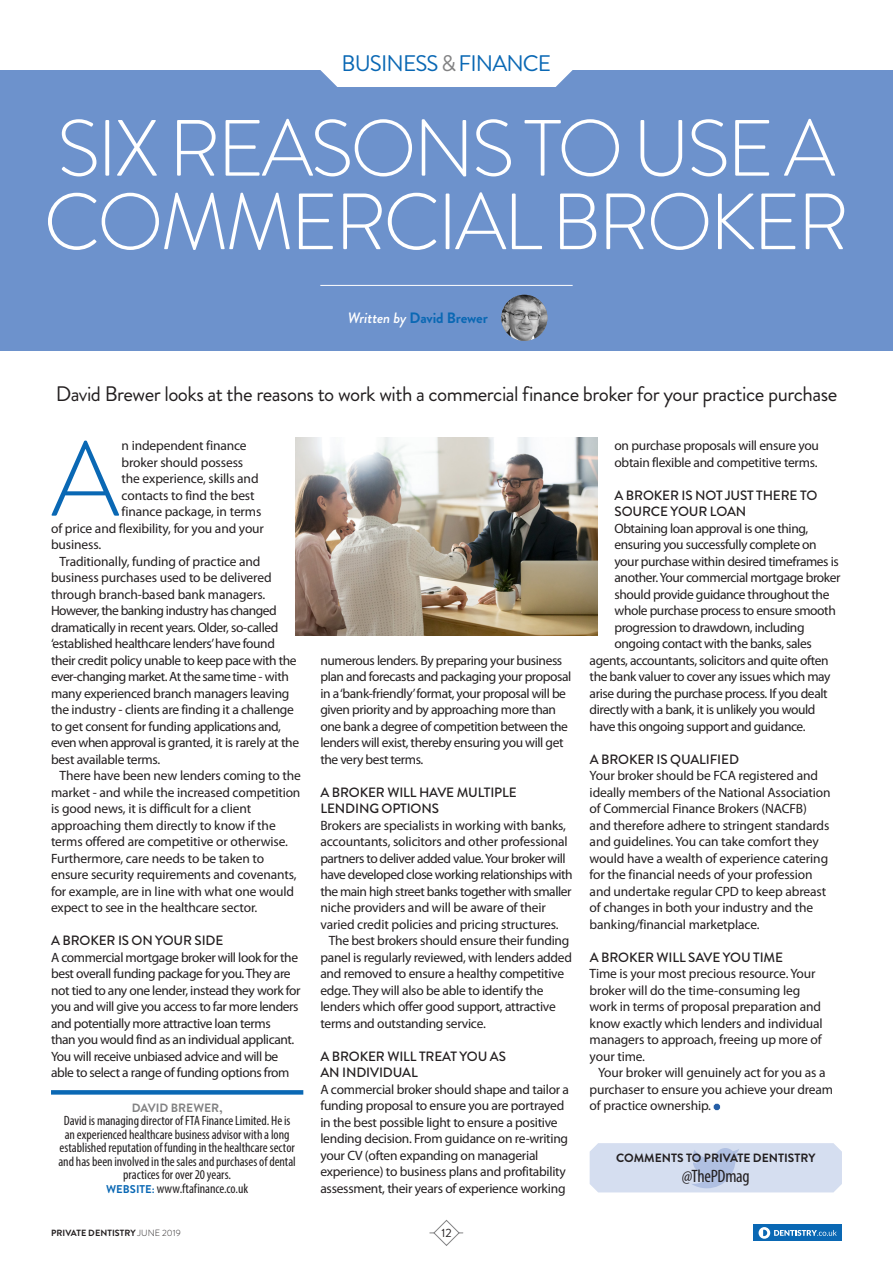
<style>
.page{position:relative;width:893px;height:1263px;background:#fff}
.page>*{position:absolute;margin:0;border:0;box-sizing:border-box;transform-origin:0 0}
.PD_Drop_Cap{font:300 105px "Brandon Grotesque";color:#0a68b4}
.PD_Headline{font:300 79.5px/73.5px "Brandon Grotesque";letter-spacing:-.04em;color:#fff}
.PD_Section_Header{font:22.5px "Brandon Grotesque";letter-spacing:-.04em;color:#0a68b4}
.PD_Standfirst{font:21px "Brandon Grotesque";letter-spacing:-.025em;color:#231f20}
.PD_Twitter_Tag{font:condensed 18px "Myriad Pro";letter-spacing:-.015em;color:#231f20}
.PD_Authors_Name{font:700 15px "Brandon Grotesque";letter-spacing:-.01em;color:#0a68b4}
.PD_Article_Body_No_I{font:13.5px/16.5px "Myriad Pro";letter-spacing:-.025em;color:#231f20}
.PD_Article_Body_Inde{font:13.5px/16.5px "Myriad Pro";letter-spacing:-.02em;color:#231f20}
.PD_Authors_Bio_Copy{font:condensed 13.5px/13.5px "Myriad Pro";letter-spacing:-.005em;color:#231f20;text-align:center}
.PD_Crosshead{font:500 13.5px/16.5px "Brandon Grotesque";letter-spacing:-.01em;color:#231f20}
.PD_Comment_Box_Heade{font:700 12px "Brandon Grotesque";letter-spacing:-.005em;color:#231f20}
.PD_Authors_Bio_Name{font:700 12px "Brandon Grotesque";color:#828283}
.t1{font:12px "Brandon Grotesque";color:#231f20}
.t2{font:700 9px "Brandon Grotesque";letter-spacing:.005em;color:#231f20}
.s1{color:#828283}
.s2{font-weight:500;font-style:italic;color:#fff}
.s3{font-family:"Brandon Grotesque";font-weight:700;font-stretch:normal;font-size:11.25px;color:#0a68b4}
.s4{font-weight:300}
</style>
<div class="page">
<div style="left:0;top:70px;width:893px;height:281px;background:#6d92cc"></div>
<svg style="left:320px;top:70px;width:253px;height:17px;background:#f4f7fb"></svg>
<hr style="left:320px;top:285px;width:253px;height:1px;background:#fff">
<img style="left:501px;top:295px;width:46px;height:46px;border-radius:23px">
<svg style="left:590px;top:1143px;width:252px;height:49px;background:#d1dbee"></svg>
<svg style="left:51px;top:1090px;width:252px;height:4px"></svg>
<svg style="left:714px;top:1104px;width:6px;height:6px"></svg>
<img style="left:296px;top:437px;width:301px;height:198px">
<svg style="left:430px;top:1219px;width:33px;height:27px"></svg>
<div style="left:753px;top:1225px;width:89px;height:16px;background:#0a68b4"></div>
<svg style="left:758px;top:1227px;width:79px;height:12px"></svg>
<p class="PD_Section_Header" style="left:342px;top:47px;width:211px">BUSINESS <span class="s1">&amp;</span> FINANCE</p>
<p class="PD_Headline" style="left:44px;top:112px;width:807px">SIX REASONS TO USE A<br>COMMERCIAL BROKER</p>
<p class="PD_Authors_Name" style="left:348px;top:307px;width:142px"><span class="s2">Written by</span> David Brewer</p>
<p class="PD_Standfirst" style="left:56px;top:379px;width:783px">David Brewer looks at the reasons to work with a commercial finance broker for your practice purchase</p>
<p class="PD_Article_Body_No_I" style="left:122px;top:437px;width:127px">n independent finance</p>
<p class="PD_Article_Body_No_I" style="left:122px;top:454px;width:123px">broker should possess</p>
<p class="PD_Article_Body_No_I" style="left:122px;top:470px;width:138px">the experience, skills and</p>
<p class="PD_Article_Body_No_I" style="left:122px;top:487px;width:135px">contacts to find the best</p>
<p class="PD_Article_Body_No_I" style="left:122px;top:503px;width:141px">finance package, in terms</p>
<p class="PD_Article_Body_No_I" style="left:51px;top:520px;width:214px">of price and flexibility, for you and your</p>
<p class="PD_Article_Body_No_I" style="left:51px;top:536px;width:52px">business.</p>
<p class="PD_Article_Body_Inde" style="left:51px;top:553px;width:250px;text-indent:9px">Traditionally, funding of practice and business purchases used to be delivered through branch-based bank managers.<br>However, the banking industry has changed dramatically in recent years. Older, so-called ‘established healthcare lenders’ have found their credit policy unable to keep pace with the ever-changing market. At the same time - with many experienced branch managers leaving the industry - clients are finding it a challenge to get consent for funding applications and, even when approval is granted, it is rarely at the best available terms.</p>
<p class="PD_Article_Body_Inde" style="left:51px;top:767px;width:251px;text-indent:9px">There have been new lenders coming to the market - and while the increased competition is good news, it is difficult for a client approaching them directly to know if the terms offered are competitive or otherwise.<br>Furthermore, care needs to be taken to ensure security requirements and covenants, for example, are in line with what one would expect to see in the healthcare sector.</p>
<p class="PD_Crosshead" style="left:51px;top:932px;width:174px">A BROKER IS ON YOUR SIDE</p>
<p class="PD_Article_Body_No_I" style="left:51px;top:949px;width:251px">A commercial mortgage broker will look for the best overall funding package for you. They are not tied to any one lender, instead they work for you and will give you access to far more lenders and potentially more attractive loan terms<br>than you would find as an individual applicant.<br>You will receive unbiased advice and will be able to select a range of funding options from</p>
<p class="PD_Drop_Cap" style="left:51px;top:408px;width:70px">A</p>
<p class="PD_Authors_Bio_Name" style="left:132px;top:1099px;width:92px">DAVID BREWER,</p>
<p class="PD_Authors_Bio_Copy" style="left:58px;top:1114px;width:239px">David is managing director of FTA Finance Limited. He is an experienced healthcare business advisor with a long established reputation of funding in the healthcare sector and has been involved in the sales and purchases of dental practices for over 20 years.</p>
<p class="PD_Authors_Bio_Copy" style="left:106px;top:1181px;width:143px"><span class="s3">WEBSITE:</span> www.ftafinance.co.uk</p>
<p class="PD_Article_Body_No_I" style="left:320px;top:652px;width:252px">numerous lenders. By preparing your business plan and forecasts and packaging your proposal in a ‘bank-friendly’ format, your proposal will be given priority and by approaching more than one bank a degree of competition between the lenders will exist, thereby ensuring you will get the very best terms.</p>
<p class="PD_Crosshead" style="left:320px;top:784px;width:198px">A BROKER WILL HAVE MULTIPLE<br>LENDING OPTIONS</p>
<p class="PD_Article_Body_No_I" style="left:320px;top:817px;width:254px">Brokers are specialists in working with banks, accountants, solicitors and other professional partners to deliver added value. Your broker will have developed close working relationships with the main high street banks together with smaller niche providers and will be aware of their varied credit policies and pricing structures.</p>
<p class="PD_Article_Body_Inde" style="left:320px;top:932px;width:253px;text-indent:9px">The best brokers should ensure their funding panel is regularly reviewed, with lenders added and removed to ensure a healthy competitive edge. They will also be able to identify the lenders which offer good support, attractive terms and outstanding service.</p>
<p class="PD_Crosshead" style="left:320px;top:1048px;width:187px">A BROKER WILL TREAT YOU AS<br>AN INDIVIDUAL</p>
<p class="PD_Article_Body_No_I" style="left:320px;top:1081px;width:250px">A commercial broker should shape and tailor a funding proposal to ensure you are portrayed in the best possible light to ensure a positive lending decision. From guidance on re-writing your CV (often expanding on managerial experience) to business plans and profitability assessment, their years of experience working</p>
<p class="PD_Article_Body_No_I" style="left:614px;top:437px;width:206px">on purchase proposals will ensure you obtain flexible and competitive terms.</p>
<p class="PD_Crosshead" style="left:615px;top:487px;width:204px">A BROKER IS NOT JUST THERE TO<br>SOURCE YOUR LOAN</p>
<p class="PD_Article_Body_No_I" style="left:614px;top:520px;width:195px">Obtaining loan approval is one thing,</p>
<p class="PD_Article_Body_No_I" style="left:614px;top:536px;width:204px">ensuring you successfully complete on</p>
<p class="PD_Article_Body_No_I" style="left:614px;top:553px;width:226px">your purchase within desired timeframes is</p>
<p class="PD_Article_Body_No_I" style="left:614px;top:569px;width:228px">another. Your commercial mortgage broker</p>
<p class="PD_Article_Body_No_I" style="left:614px;top:586px;width:216px">should provide guidance throughout the</p>
<p class="PD_Article_Body_No_I" style="left:614px;top:602px;width:223px">whole purchase process to ensure smooth</p>
<p class="PD_Article_Body_No_I" style="left:614px;top:619px;width:192px">progression to drawdown, including</p>
<p class="PD_Article_Body_No_I" style="left:614px;top:635px;width:199px">ongoing contact with the banks, sales</p>
<p class="PD_Article_Body_No_I" style="left:590px;top:652px;width:240px">agents, accountants, solicitors and quite often</p>
<p class="PD_Article_Body_No_I" style="left:590px;top:668px;width:242px">the bank valuer to cover any issues which may</p>
<p class="PD_Article_Body_No_I" style="left:590px;top:685px;width:240px">arise during the purchase process. If you dealt</p>
<p class="PD_Article_Body_No_I" style="left:590px;top:701px;width:227px">directly with a bank, it is unlikely you would</p>
<p class="PD_Article_Body_No_I" style="left:590px;top:718px;width:217px">have this ongoing support and guidance.</p>
<p class="PD_Crosshead" style="left:590px;top:751px;width:151px">A BROKER IS QUALIFIED</p>
<p class="PD_Article_Body_No_I" style="left:590px;top:767px;width:243px">Your broker should be FCA registered and ideally members of the National Association of Commercial Finance Brokers (NACFB) and therefore adhere to stringent standards and guidelines. You can take comfort they would have a wealth of experience catering for the financial needs of your profession and undertake regular CPD to keep abreast of changes in both your industry and the banking/financial marketplace.</p>
<p class="PD_Crosshead" style="left:590px;top:949px;width:195px">A BROKER WILL SAVE YOU TIME</p>
<p class="PD_Article_Body_No_I" style="left:590px;top:965px;width:235px">Time is your most precious resource. Your broker will do the time-consuming leg work in terms of proposal preparation and know exactly which lenders and individual managers to approach, freeing up more of your time.</p>
<p class="PD_Article_Body_Inde" style="left:590px;top:1064px;width:245px;text-indent:9px">Your broker will genuinely act for you as a purchaser to ensure you achieve your dream of practice ownership.</p>
<p class="PD_Comment_Box_Heade" style="left:616px;top:1149px;width:201px">COMMENTS TO PRIVATE DENTISTRY</p>
<p class="PD_Twitter_Tag" style="left:682px;top:1165px;width:69px">@ThePDmag</p>
<p class="t2" style="left:51px;top:1227px;width:131px">PRIVATE DENTISTRY <span class="s4">JUNE 2019</span></p>
<p class="t1" style="left:441px;top:1225px;width:12px">12</p>
</div>
